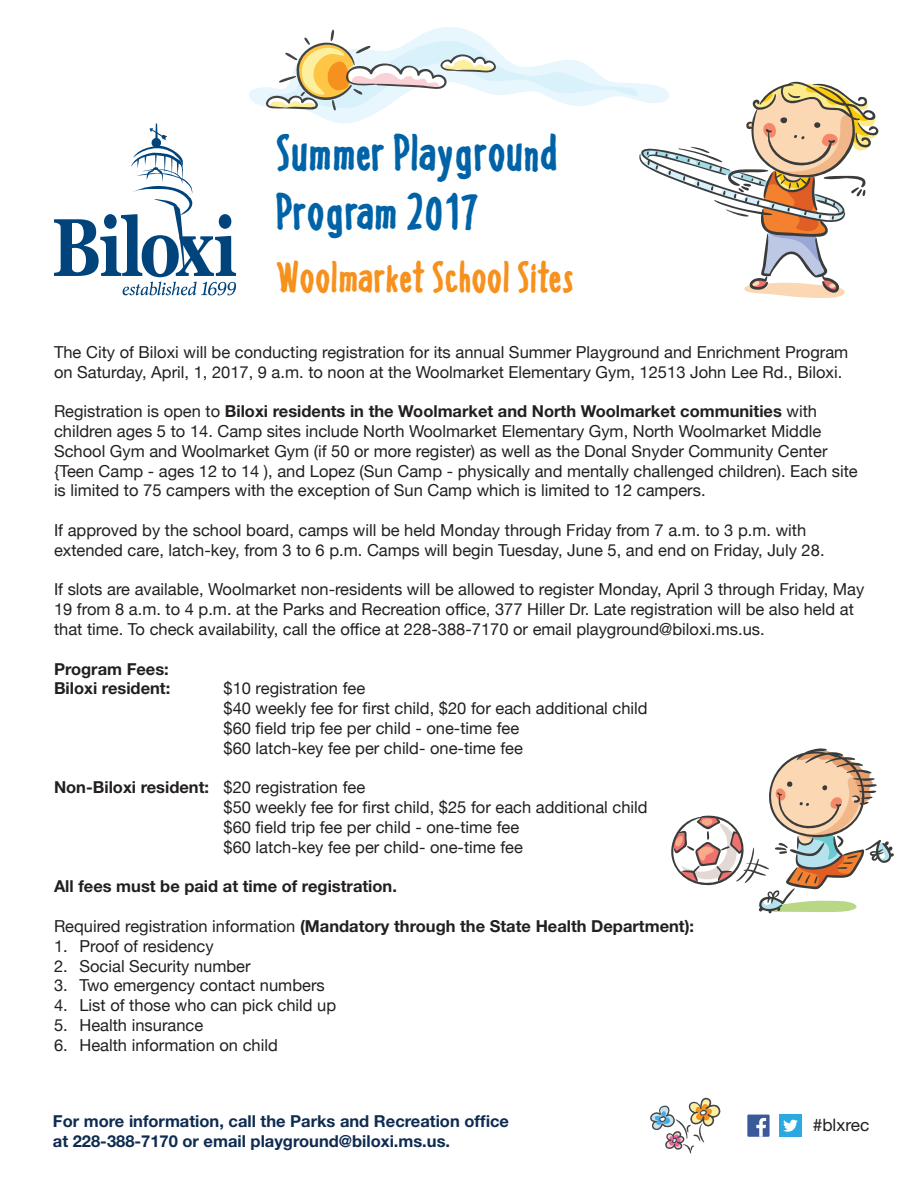
<style>
.page{position:relative;width:918px;height:1188px;background:#fff}
.page>*{position:absolute;margin:0;border:0;box-sizing:border-box;transform-origin:0 0}
.t1{font:800 42px/58.5px "Squigglies";color:#0163a7}
.t2{font:800 36px "Squigglies";color:#f6911e}
.t3{font:17.25px "Helvetica Neue";color:#231f20}
.t4{font:16.5px/19.8px "Helvetica Neue";color:#231f20}
.t5{font:700 16.5px/19.8px "Helvetica Neue";color:#231f20}
.t6{font:700 16.5px "Helvetica Neue";color:#0e2b51}
.s1{font-weight:700}
.s2{font-weight:400}
</style>
<div class="page">
<svg style="left:54px;top:124px;width:182px;height:171px"></svg>
<div style="left:747px;top:1115px;width:23px;height:22px;background:#3b5a9a"></div>
<svg style="left:756px;top:1118px;width:10px;height:19px"></svg>
<div style="left:779px;top:1115px;width:23px;height:22px;background:#2aaae1"></div>
<svg style="left:783px;top:1120px;width:15px;height:12px"></svg>
<svg style="left:249px;top:27px;width:629px;height:271px"></svg>
<svg style="left:650px;top:1098px;width:70px;height:56px"></svg>
<svg style="left:671px;top:748px;width:223px;height:165px"></svg>
<h1 class="t1" style="left:275px;top:126px;width:284px">Summer Playground<br>Program 2017</h1>
<h2 class="t2" style="left:275px;top:255px;width:300px">Woolmarket School Sites</h2>
<p class="t4" style="left:54px;top:343px;width:796px">The City of Biloxi will be conducting registration for its annual Summer Playground and Enrichment Program on Saturday, April, 1, 2017, 9 a.m. to noon at the Woolmarket Elementary Gym, 12513 John Lee Rd., Biloxi.</p>
<p class="t4" style="left:54px;top:402px;width:805px">Registration is open to <span class="s1">Biloxi residents in the Woolmarket and North Woolmarket communities</span> with children ages 5 to 14. Camp sites include North Woolmarket Elementary Gym, North Woolmarket Middle School Gym and Woolmarket Gym (if 50 or more register) as well as the Donal Snyder Community Center {Teen Camp - ages 12 to 14 ), and Lopez (Sun Camp - physically and mentally challenged children). Each site is limited to 75 campers with the exception of Sun Camp which is limited to 12 campers.</p>
<p class="t4" style="left:54px;top:521px;width:772px">If approved by the school board, camps will be held Monday through Friday from 7 a.m. to 3 p.m. with extended care, latch-key, from 3 to 6 p.m. Camps will begin Tuesday, June 5, and end on Friday, July 28.</p>
<p class="t4" style="left:54px;top:581px;width:812px">If slots are available, Woolmarket non-residents will be allowed to register Monday, April 3 through Friday, May<br>19 from 8 a.m. to 4 p.m. at the Parks and Recreation office, 377 Hiller Dr. Late registration will be also held at that time. To check availability, call the office at 228-388-7170 or email playground@biloxi.ms.us.</p>
<p class="t5" style="left:54px;top:658px;width:118px">Program Fees:<br>Biloxi resident:</p>
<p class="t4" style="left:224px;top:680px;width:426px">$10 registration fee<br>$40 weekly fee for first child, $20 for each additional child $60 field trip fee per child - one-time fee<br>$60 latch-key fee per child- one-time fee</p>
<p class="t4" style="left:224px;top:779px;width:426px;text-indent:-170px"><span class="s1">Non-Biloxi resident:</span> $20 registration fee<br>$50 weekly fee for first child, $25 for each additional child $60 field trip fee per child - one-time fee<br>$60 latch-key fee per child- one-time fee</p>
<p class="t5" style="left:54px;top:876px;width:345px">All fees must be paid at time of registration.</p>
<p class="t5" style="left:54px;top:916px;width:642px"><span class="s2">Required registration information</span> (Mandatory through the State Health Department):</p>
<p class="t4" style="left:54px;top:937px;width:161px">1. Proof of residency</p>
<p class="t4" style="left:54px;top:957px;width:198px">2. Social Security number</p>
<p class="t4" style="left:54px;top:977px;width:272px">3. Two emergency contact numbers</p>
<p class="t4" style="left:54px;top:996px;width:284px">4. List of those who can pick child up</p>
<p class="t4" style="left:54px;top:1016px;width:151px">5. Health insurance</p>
<p class="t4" style="left:54px;top:1036px;width:225px">6. Health information on child</p>
<p class="t6" style="left:53px;top:1111px;width:458px">For more information, call the Parks and Recreation office</p>
<p class="t3" style="left:813px;top:1114px;width:58px">#blxrec</p>
<p class="t6" style="left:53px;top:1131px;width:399px">at 228-388-7170 or email playground@biloxi.ms.us.</p>
</div>
